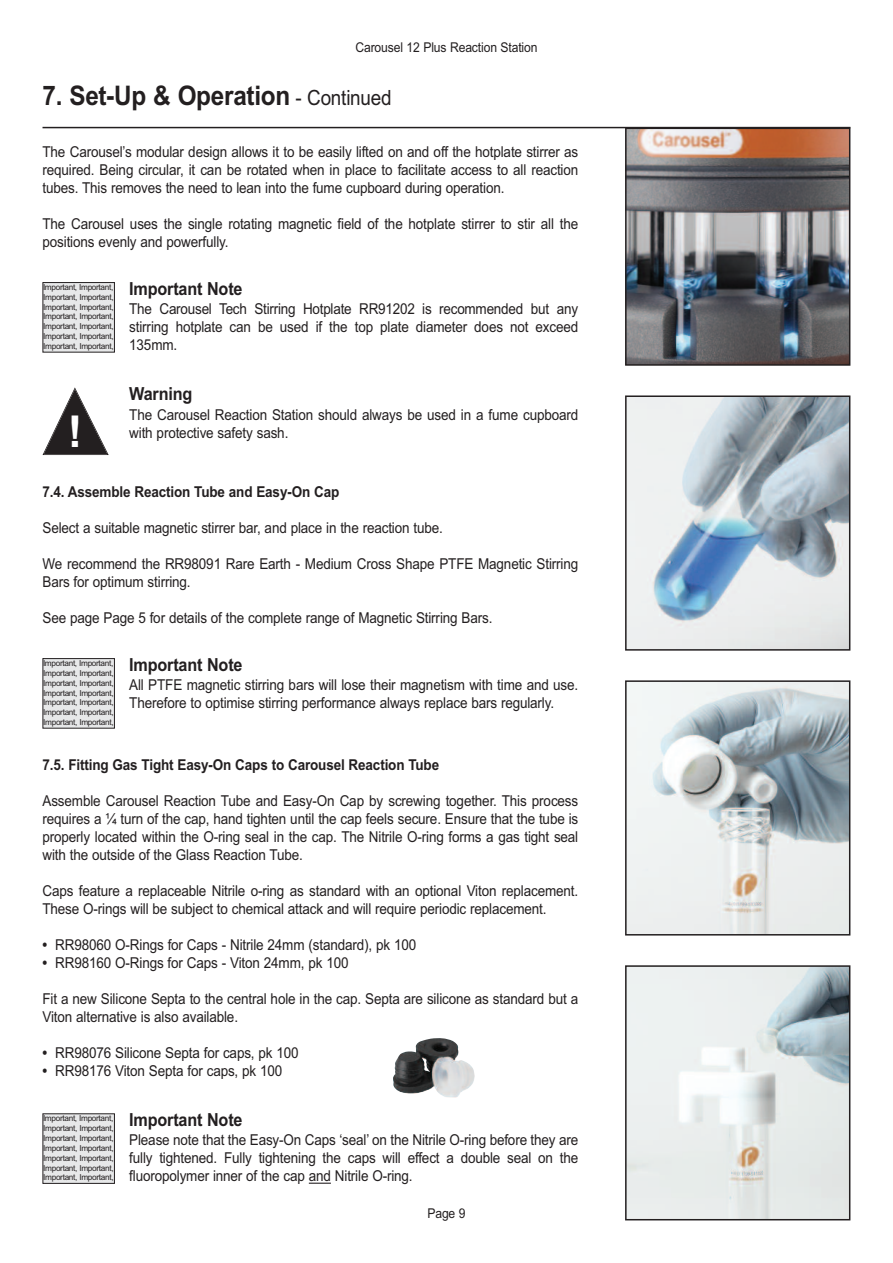
<style>
.page{position:relative;width:893px;height:1263px;background:#fff}
.page>*{position:absolute;margin:0;border:0;box-sizing:border-box;transform-origin:0 0}
.t1{font:700 43.95px "Arial";color:#fff}
.t2{font:700 27px "Arial";letter-spacing:-.01em;color:#231f20;scale:.9 1}
.t3{font:700 18px "Arial";letter-spacing:-.01em;color:#231f20;scale:.9 1}
.t4{font:15px/18px "Arial";letter-spacing:-.01em;color:#231f20;scale:.9 1}
.t5{font:700 15px "Arial";letter-spacing:-.01em;color:#231f20;scale:.9 1}
.t6{font:13.5px "Arial";letter-spacing:-.01em;color:#231f20;scale:.9 1}
.t7{font:8.25px/9.9px "Arial";letter-spacing:-.04em;color:#231f20;text-align:justify}
.s1{font-weight:400;font-size:21px}
.s2{font-weight:700}
</style>
<div class="page">
<img style="left:628px;top:131px;width:219px;height:232px">
<div style="left:625px;top:128px;width:225px;height:238px;border:2px solid #231f20"></div>
<img style="left:628px;top:398px;width:219px;height:250px">
<div style="left:625px;top:395px;width:225px;height:256px;border:2px solid #231f20"></div>
<img style="left:628px;top:683px;width:219px;height:249px">
<div style="left:625px;top:680px;width:225px;height:255px;border:2px solid #231f20"></div>
<img style="left:628px;top:968px;width:219px;height:249px">
<div style="left:625px;top:965px;width:225px;height:255px;border:2px solid #231f20"></div>
<hr style="left:43px;top:127px;width:807px;height:1px;background:#231f20">
<div style="left:43px;top:283px;width:71px;height:69px;background:#e7e8e9"></div>
<div style="left:43px;top:282px;width:72px;height:70px;border:1px solid #231f20"></div>
<div style="left:43px;top:659px;width:71px;height:69px;background:#e7e8e9"></div>
<div style="left:43px;top:658px;width:72px;height:70px;border:1px solid #231f20"></div>
<svg style="left:309px;top:1183px;width:22px;height:1px"></svg>
<div style="left:43px;top:1114px;width:71px;height:69px;background:#e7e8e9"></div>
<div style="left:43px;top:1113px;width:72px;height:71px;border:1px solid #231f20"></div>
<svg style="left:43px;top:387px;width:66px;height:68px"></svg>
<img style="left:393px;top:1038px;width:82px;height:60px">
<p class="t6" style="left:355px;top:40px;width:204px">Carousel 12 Plus Reaction Station</p>
<h2 class="t2" style="left:43px;top:80px;width:389px">7. Set-Up &amp; Operation <span class="s1">- Continued</span></h2>
<p class="t4" style="left:43px;top:143px;width:597px;text-align:justify">The Carousel’s modular design allows it to be easily lifted on and off the hotplate stirrer as required. Being circular, it can be rotated when in place to facilitate access to all reaction tubes. This removes the need to lean into the fume cupboard during operation.</p>
<p class="t4" style="left:43px;top:215px;width:597px">The Carousel uses the single rotating magnetic field of the hotplate stirrer to stir all the positions evenly and powerfully.</p>
<p class="t7" style="left:43px;top:282px;width:72px">Important, Important, Important, Important, Important, Important, Important, Important, Important, Important, Important, Important, Important, Important,</p>
<h1 class="t1" style="left:68px;top:406px;width:16px">!</h1>
<p class="t3" style="left:129px;top:278px;width:127px">Important Note</p>
<p class="t4" style="left:129px;top:300px;width:500px;text-align:justify">The Carousel Tech Stirring Hotplate RR91202 is recommended but any stirring hotplate can be used if the top plate diameter does not exceed 135mm.</p>
<p class="t3" style="left:129px;top:384px;width:72px">Warning</p>
<p class="t4" style="left:129px;top:406px;width:500px">The Carousel Reaction Station should always be used in a fume cupboard with protective safety sash.</p>
<p class="t5" style="left:43px;top:483px;width:331px">7.4. Assemble Reaction Tube and Easy-On Cap</p>
<p class="t4" style="left:43px;top:519px;width:446px">Select a suitable magnetic stirrer bar, and place in the reaction tube.</p>
<p class="t4" style="left:43px;top:555px;width:597px">We recommend the RR98091 Rare Earth - Medium Cross Shape PTFE Magnetic Stirring<br>Bars for optimum stirring.</p>
<p class="t4" style="left:43px;top:609px;width:501px">See page Page 5 for details of the complete range of Magnetic Stirring Bars.</p>
<p class="t7" style="left:43px;top:658px;width:72px">Important, Important, Important, Important, Important, Important, Important, Important, Important, Important, Important, Important, Important, Important,</p>
<p class="t3" style="left:129px;top:654px;width:127px">Important Note</p>
<p class="t4" style="left:129px;top:676px;width:500px">All PTFE magnetic stirring bars will lose their magnetism with time and use.<br>Therefore to optimise stirring performance always replace bars regularly.</p>
<p class="t5" style="left:43px;top:756px;width:442px">7.5. Fitting Gas Tight Easy-On Caps to Carousel Reaction Tube</p>
<p class="t4" style="left:43px;top:792px;width:597px;text-align:justify">Assemble Carousel Reaction Tube and Easy-On Cap by screwing together. This process requires a ¼ turn of the cap, hand tighten until the cap feels secure. Ensure that the tube is properly located within the O-ring seal in the cap. The Nitrile O-ring forms a gas tight seal with the outside of the Glass Reaction Tube.</p>
<p class="t4" style="left:43px;top:882px;width:597px">Caps feature a replaceable Nitrile o-ring as standard with an optional Viton replacement.<br>These O-rings will be subject to chemical attack and will require periodic replacement.</p>
<p class="t4" style="left:42px;top:936px;width:417px"><span class="s2">•</span> RR98060 O-Rings for Caps - Nitrile 24mm (standard), pk 100</p>
<p class="t4" style="left:42px;top:954px;width:342px"><span class="s2">•</span> RR98160 O-Rings for Caps - Viton 24mm, pk 100</p>
<p class="t4" style="left:42px;top:990px;width:597px">Fit a new Silicone Septa to the central hole in the cap. Septa are silicone as standard but a<br>Viton alternative is also available.</p>
<p class="t4" style="left:42px;top:1044px;width:286px"><span class="s2">•</span> RR98076 Silicone Septa for caps, pk 100</p>
<p class="t4" style="left:42px;top:1062px;width:268px"><span class="s2">•</span> RR98176 Viton Septa for caps, pk 100</p>
<p class="t7" style="left:43px;top:1113px;width:72px">Important, Important, Important, Important, Important, Important, Important, Important, Important, Important, Important, Important, Important, Important,</p>
<p class="t3" style="left:129px;top:1109px;width:127px">Important Note</p>
<p class="t4" style="left:129px;top:1131px;width:500px;text-align:justify">Please note that the Easy-On Caps ‘seal’ on the Nitrile O-ring before they are fully tightened. Fully tightening the caps will effect a double seal on the fluoropolymer inner of the cap and Nitrile O-ring.</p>
<p class="t6" style="left:427px;top:1205px;width:44px">Page 9</p>
</div>
